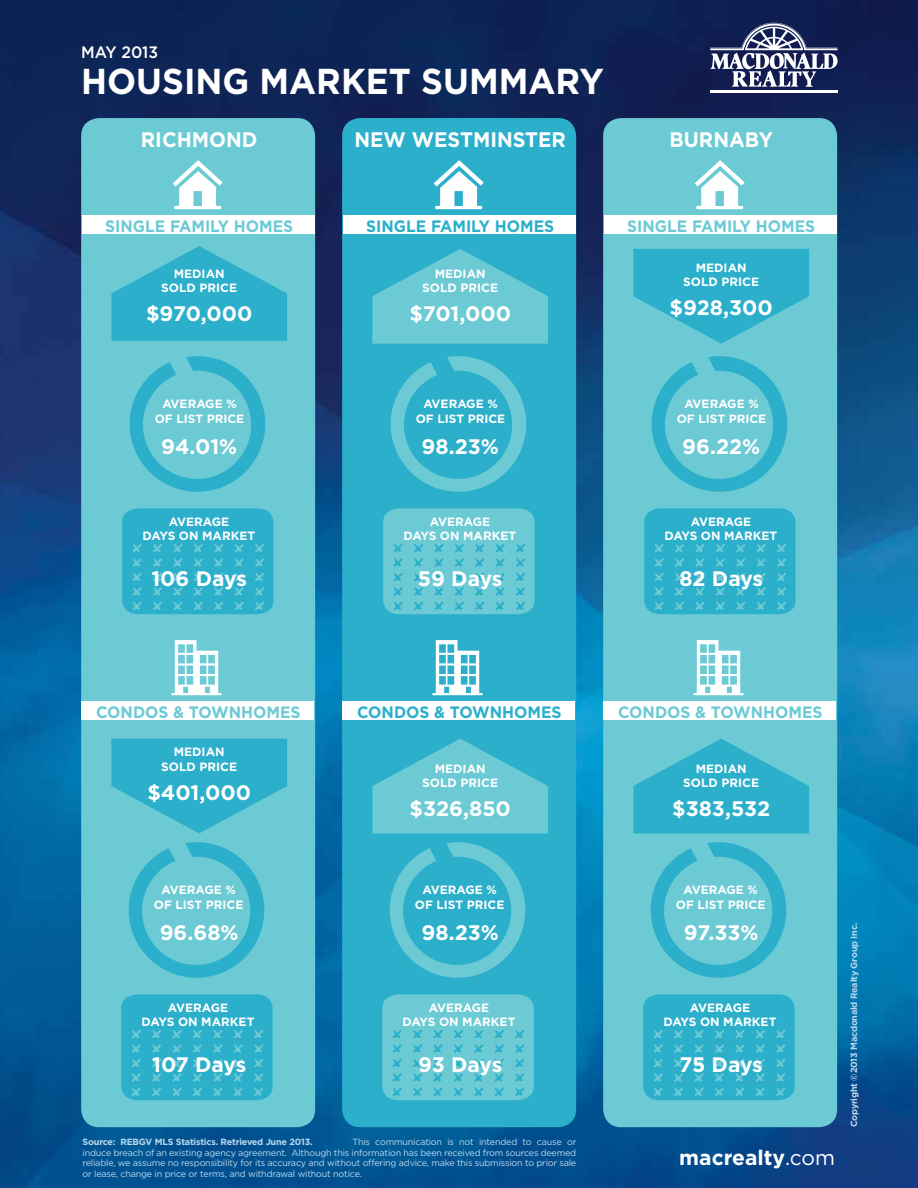
<style>
.page{position:relative;width:918px;height:1188px;background:#fff}
.page>*{position:absolute;margin:0;border:0;box-sizing:border-box;transform-origin:0 0}
.t1{font:700 36px "Gotham";color:#fff;scale:.95 1}
.t2{font:700 21px "Gotham";color:#fff}
.t3{font:700 21px "Gotham";color:#fff;scale:.95 1}
.t4{font:700 16.5px "Gotham";color:#6bcad4;scale:.95 1}
.t5{font:700 16.5px "Gotham";color:#2bafcb;scale:.95 1}
.t6{font:500 16.5px "Gotham";color:#fff;scale:.95 1}
.t7{font:700 12px/14.4px "Gotham";color:#fff}
.t8{font:9px/10.8px "Gotham";letter-spacing:-.02em;color:#bbd8ec;text-align:justify}
.t9{font:700 9px "Gotham";letter-spacing:-.02em;color:#bbd8ec}
.s1{font-weight:400}
</style>
<div class="page">
<img style="left:0;top:0;width:918px;height:1188px">
<div style="left:81px;top:118px;width:234px;height:1009px;background:#6bcad4;border-radius:18px"></div>
<hr style="left:710px;top:92px;width:128px;height:1px;background:#fff">
<hr style="left:710px;top:90px;width:128px;height:2px;background:#fff">
<svg style="left:710px;top:23px;width:128px;height:64px"></svg>
<svg style="left:173px;top:160px;width:50px;height:49px"></svg>
<svg style="left:130px;top:356px;width:135px;height:136px"></svg>
<svg style="left:122px;top:508px;width:152px;height:106px"></svg>
<div style="left:82px;top:216px;width:232px;height:18px;background:#fff"></div>
<svg style="left:171px;top:640px;width:51px;height:55px"></svg>
<div style="left:81px;top:702px;width:233px;height:18px;background:#fff"></div>
<svg style="left:129px;top:842px;width:135px;height:136px"></svg>
<svg style="left:121px;top:994px;width:152px;height:106px"></svg>
<div style="left:342px;top:118px;width:234px;height:1009px;background:#2bafcb;border-radius:18px"></div>
<svg style="left:434px;top:160px;width:50px;height:49px"></svg>
<svg style="left:391px;top:356px;width:135px;height:136px"></svg>
<svg style="left:383px;top:508px;width:152px;height:106px"></svg>
<div style="left:343px;top:216px;width:232px;height:18px;background:#fff"></div>
<svg style="left:432px;top:640px;width:51px;height:55px"></svg>
<div style="left:342px;top:702px;width:232px;height:18px;background:#fff"></div>
<svg style="left:390px;top:842px;width:135px;height:136px"></svg>
<svg style="left:382px;top:994px;width:152px;height:106px"></svg>
<div style="left:603px;top:118px;width:234px;height:1009px;background:#6bcad4;border-radius:18px"></div>
<svg style="left:695px;top:160px;width:50px;height:49px"></svg>
<svg style="left:652px;top:356px;width:135px;height:136px"></svg>
<svg style="left:644px;top:508px;width:152px;height:106px"></svg>
<div style="left:604px;top:216px;width:232px;height:18px;background:#fff"></div>
<svg style="left:693px;top:640px;width:51px;height:55px"></svg>
<div style="left:603px;top:702px;width:233px;height:18px;background:#fff"></div>
<svg style="left:651px;top:842px;width:135px;height:136px"></svg>
<svg style="left:643px;top:994px;width:152px;height:106px"></svg>
<svg style="left:111px;top:246px;width:176px;height:95px"></svg>
<svg style="left:111px;top:739px;width:176px;height:94px"></svg>
<svg style="left:372px;top:249px;width:176px;height:95px"></svg>
<svg style="left:372px;top:739px;width:176px;height:94px"></svg>
<svg style="left:633px;top:249px;width:176px;height:95px"></svg>
<svg style="left:633px;top:739px;width:176px;height:94px"></svg>
<h3 class="t6" style="left:81px;top:42px;width:83px">May 2013</h3>
<h1 class="t1" style="left:81px;top:59px;width:552px">HOUSING MARKET SU MMARY</h1>
<h2 class="t3" style="left:141px;top:127px;width:124px">RICHMOND</h2>
<h2 class="t3" style="left:354px;top:127px;width:224px">N EW WESTM INSTER</h2>
<h2 class="t3" style="left:669px;top:127px;width:110px">BURNABY</h2>
<h3 class="t4" style="left:105px;top:216px;width:81px">SINGLE FAM</h3>
<h3 class="t4" style="left:205px;top:216px;width:94px">ILY HOMES</h3>
<h3 class="t5" style="left:366px;top:216px;width:81px">SINGLE FAM</h3>
<h3 class="t5" style="left:466px;top:216px;width:94px">ILY HOMES</h3>
<h3 class="t4" style="left:627px;top:216px;width:81px">SINGLE FAM</h3>
<h3 class="t4" style="left:727px;top:216px;width:94px">ILY HOMES</h3>
<p class="t7" style="left:161px;top:266px;width:77px;text-align:center">MEDIAN<br>SOLD PRICE</p>
<p class="t7" style="left:422px;top:266px;width:77px;text-align:center">MEDIAN<br>SOLD PRICE</p>
<p class="t7" style="left:683px;top:260px;width:77px;text-align:center">MEDIAN<br>SOLD PRICE</p>
<h2 class="t2" style="left:146px;top:301px;width:108px">$970,000</h2>
<h2 class="t2" style="left:409px;top:301px;width:103px">$701,000</h2>
<h2 class="t2" style="left:670px;top:295px;width:105px">$928,300</h2>
<p class="t7" style="left:155px;top:397px;width:89px;text-indent:51px">GE %<br>OF LIST PRICE</p>
<p class="t7" style="left:162px;top:397px;width:27px">AVERA</p>
<p class="t7" style="left:416px;top:397px;width:89px;text-indent:51px">GE %<br>OF LIST PRICE</p>
<p class="t7" style="left:423px;top:397px;width:27px">AVERA</p>
<p class="t7" style="left:677px;top:397px;width:89px;text-indent:51px">GE %<br>OF LIST PRICE</p>
<p class="t7" style="left:684px;top:397px;width:27px">AVERA</p>
<h2 class="t2" style="left:161px;top:434px;width:78px">94.01%</h2>
<h2 class="t2" style="left:422px;top:434px;width:79px">98.23%</h2>
<h2 class="t2" style="left:682px;top:434px;width:80px">96.22%</h2>
<p class="t7" style="left:143px;top:514px;width:86px;text-indent:69px">GE<br>DAYS ON MARKET</p>
<p class="t7" style="left:169px;top:514px;width:27px">AVERA</p>
<p class="t7" style="left:404px;top:514px;width:86px;text-indent:69px">GE<br>DAYS ON MARKET</p>
<p class="t7" style="left:430px;top:514px;width:27px">AVERA</p>
<p class="t7" style="left:665px;top:514px;width:86px;text-indent:69px">GE<br>DAYS ON MARKET</p>
<p class="t7" style="left:691px;top:514px;width:27px">AVERA</p>
<h2 class="t2" style="left:151px;top:565px;width:97px">106 DAYS</h2>
<h2 class="t2" style="left:418px;top:565px;width:86px">59 DAYS</h2>
<h2 class="t2" style="left:679px;top:565px;width:85px">82 DAYS</h2>
<h3 class="t4" style="left:96px;top:702px;width:217px">CONDOS &amp; TOWNHOMES</h3>
<p class="t7" style="left:161px;top:745px;width:77px;text-align:center">MEDIAN<br>SOLD PRICE</p>
<h2 class="t2" style="left:147px;top:779px;width:105px">$401,000</h2>
<h3 class="t5" style="left:357px;top:702px;width:217px">CONDOS &amp; TOWNHOMES</h3>
<h3 class="t4" style="left:618px;top:702px;width:217px">CONDOS &amp; TOWNHOMES</h3>
<p class="t7" style="left:422px;top:761px;width:77px;text-align:center">MEDIAN<br>SOLD PRICE</p>
<p class="t7" style="left:683px;top:761px;width:77px;text-align:center">MEDIAN<br>SOLD PRICE</p>
<h2 class="t2" style="left:410px;top:796px;width:103px">$326,850</h2>
<h2 class="t2" style="left:672px;top:796px;width:100px">$383,532</h2>
<p class="t7" style="left:154px;top:883px;width:89px;text-indent:51px">GE %<br>OF LIST PRICE</p>
<p class="t7" style="left:161px;top:883px;width:27px">AVERA</p>
<p class="t7" style="left:415px;top:883px;width:89px;text-indent:51px">GE %<br>OF LIST PRICE</p>
<p class="t7" style="left:422px;top:883px;width:27px">AVERA</p>
<p class="t7" style="left:676px;top:883px;width:89px;text-indent:51px">GE %<br>OF LIST PRICE</p>
<p class="t7" style="left:683px;top:883px;width:27px">AVERA</p>
<h2 class="t2" style="left:160px;top:920px;width:81px">96.68%</h2>
<h2 class="t2" style="left:422px;top:920px;width:79px">98.23%</h2>
<h2 class="t2" style="left:684px;top:920px;width:76px">97.33%</h2>
<p class="t7" style="left:142px;top:1000px;width:86px;text-indent:69px">GE<br>DAYS ON MARKET</p>
<p class="t7" style="left:168px;top:1000px;width:27px">AVERA</p>
<p class="t7" style="left:403px;top:1000px;width:86px;text-indent:69px">GE<br>DAYS ON MARKET</p>
<p class="t7" style="left:429px;top:1000px;width:27px">AVERA</p>
<p class="t7" style="left:664px;top:1000px;width:86px;text-indent:69px">GE<br>DAYS ON MARKET</p>
<p class="t7" style="left:690px;top:1000px;width:27px">AVERA</p>
<h2 class="t2" style="left:152px;top:1051px;width:96px">107 DAYS</h2>
<h2 class="t2" style="left:418px;top:1052px;width:86px">93 DAYS</h2>
<h2 class="t2" style="left:680px;top:1052px;width:85px">75 DAYS</h2>
<p class="t9" style="left:83px;top:1136px;width:232px">SOURCE: REBGV MLS STATISTICS. RETRIEVED JUNE 2013.</p>
<p class="t8" style="left:83px;top:1136px;width:495px;text-indent:270px">This communication is not intended to cause or induce breach of an existing agency agreement. Although this information has been received from sources deemed reliable, we assume no responsibility for its accuracy and without offering advice, make this submission to prior sale or lease, change in price or terms, and withdrawal without notice.</p>
<h2 class="t2" style="left:679px;top:1145px;width:157px">MACREALTY<span class="s1">.com</span></h2>
<p class="t9" style="left:849px;top:1127px;width:206px;rotate:-90deg">COPYRIGHT ©2013 MACDONALD REALTY GROUP I NC.</p>
</div>
